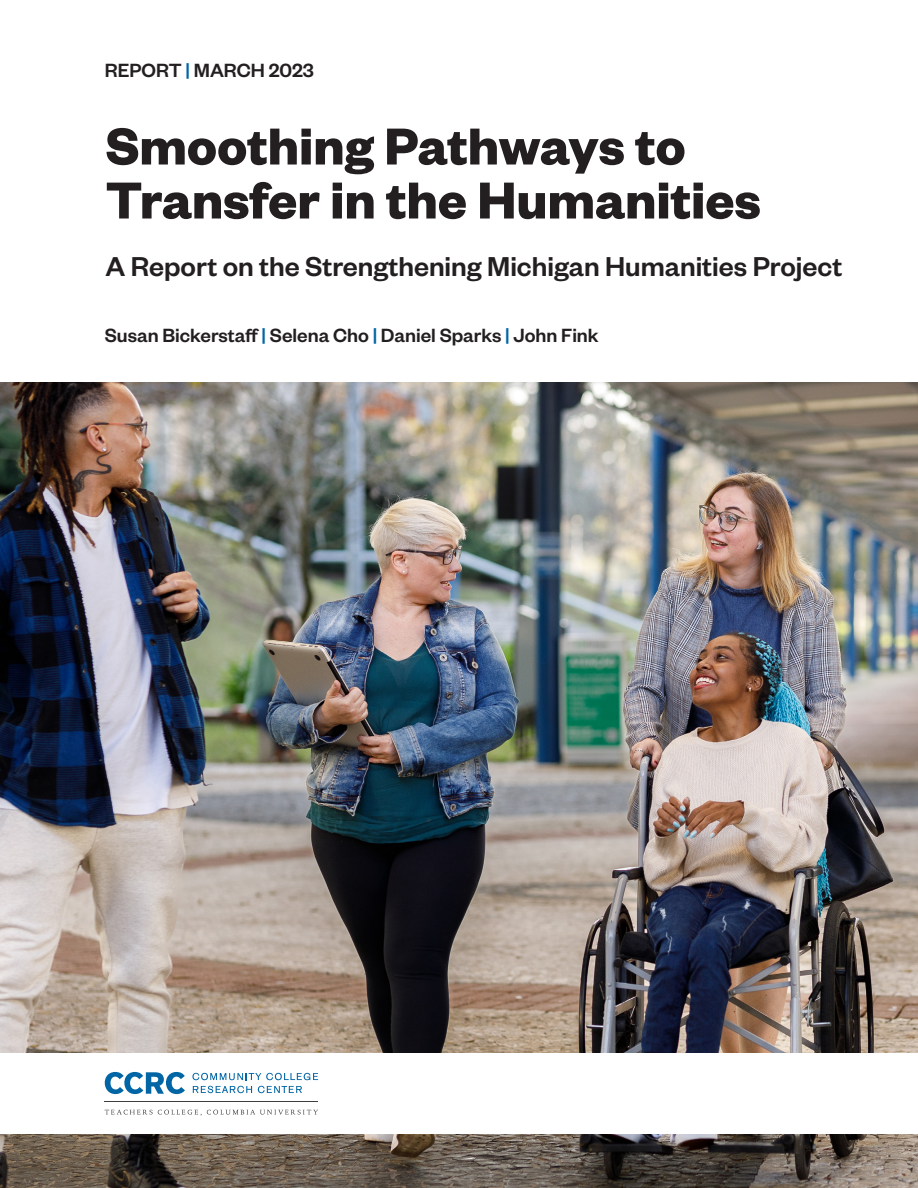
<style>
.page{position:relative;width:918px;height:1188px;background:#fff}
.page>*{position:absolute;margin:0;border:0;box-sizing:border-box;transform-origin:0 0}
.Title_1{font:700 57px/54px "Founders Grotesk";color:#231f20}
.Title_2{font:500 30px "Founders Grotesk";color:#231f20}
.Title_3{font:500 21px "Founders Grotesk";color:#231f20}
.s1{color:#0065a4}
</style>
<div class="page">
<img style="left:0;top:382px;width:918px;height:806px">
<div style="left:0;top:1053px;width:918px;height:81px;background:#fff"></div>
<svg style="left:105px;top:1110px;width:213px;height:6px"></svg>
<svg style="left:105px;top:1072px;width:80px;height:22px"></svg>
<svg style="left:192px;top:1073px;width:126px;height:7px"></svg>
<svg style="left:193px;top:1086px;width:59px;height:7px"></svg>
<svg style="left:258px;top:1086px;width:44px;height:7px"></svg>
<hr style="left:105px;top:1102px;width:213px;height:1px;background:#3e3e3f">
<p class="Title_3" style="left:105px;top:57px;width:211px">REPORT <span class="s1">|</span> MARCH 2023</p>
<p class="Title_1" style="left:105px;top:116px;width:657px">Smoothing Pathways to<br>Transfer in the Humanities</p>
<p class="Title_2" style="left:105px;top:247px;width:738px">A Report on the Strengthening Michigan Humanities Project</p>
<p class="Title_3" style="left:105px;top:322px;width:495px">Susan Bickerstaff <span class="s1">|</span> Selena Cho <span class="s1">|</span> Daniel Sparks <span class="s1">|</span> John Fink</p>
</div>
